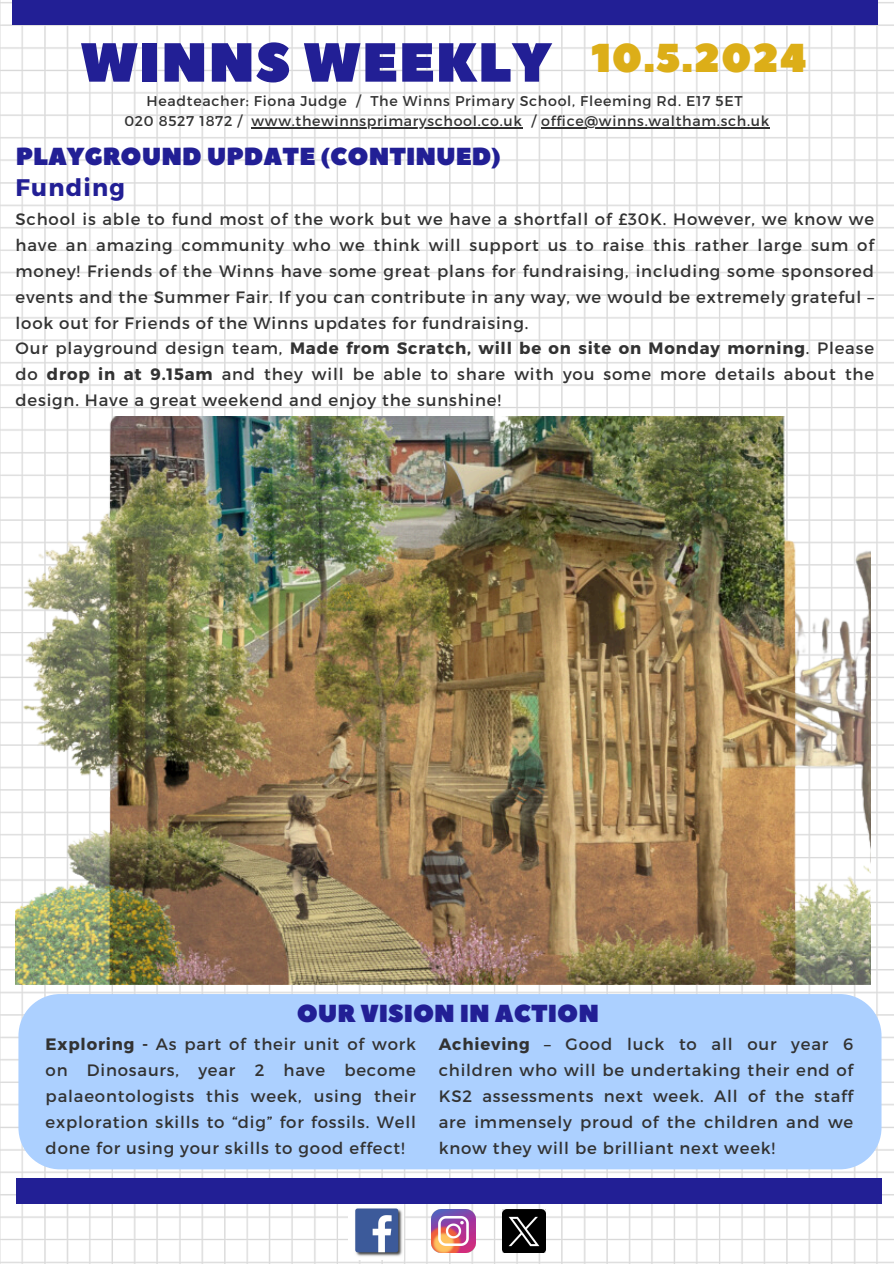
<style>
.page{position:relative;width:894px;height:1264px;background:#fff}
.page>*{position:absolute;margin:0;border:0;box-sizing:border-box;transform-origin:0 0}
.t1{font:54.9px "Peace Sans";letter-spacing:.02em;color:#221f95}
.t2{font:40.35px "Peace Sans";letter-spacing:.02em;color:#dcae18}
.t3{font:24.6px "Peace Sans";color:#221f95}
.t4{font:700 24px "Montserrat";letter-spacing:.05em;color:#221f95}
.t5{font:16.5px/26px "Montserrat";letter-spacing:.05em;color:#323232;text-align:justify}
.t6{font:14.25px "Montserrat";letter-spacing:.05em;color:#323232}
.s1{font-weight:700}
</style>
<div class="page">
<img style="left:0;top:0;width:893px;height:1263px">
<div style="left:12px;top:0;width:865px;height:25px;background:#221f95"></div>
<img style="left:348px;top:1203px;width:56px;height:55px">
<img style="left:431px;top:1209px;width:44px;height:43px">
<img style="left:502px;top:1209px;width:43px;height:43px">
<div style="left:16px;top:1178px;width:865px;height:25px;background:#221f95"></div>
<hr style="left:251px;top:127px;width:271px;height:2px;background:#323232">
<hr style="left:541px;top:127px;width:228px;height:2px;background:#323232">
<img style="left:16px;top:416px;width:854px;height:568px">
<div style="left:18px;top:994px;width:863px;height:175px;background:#acd0ff"></div>
<p class="t1" style="left:80px;top:26px;width:472px">WINNS WEEKLY</p>
<h1 class="t2" style="left:591px;top:31px;width:216px">10.5.2024</h1>
<h2 class="t6" style="left:146px;top:92px;width:597px">Headteacher: Fiona Judge / The Winns Primary School, Fleeming Rd. E17 5ET</h2>
<p class="t6" style="left:124px;top:112px;width:119px">020 8527 1872 /</p>
<p class="t6" style="left:251px;top:112px;width:519px">www.thewinnsprimaryschool.co.uk / office@winns.waltham.sch.uk</p>
<p class="t3" style="left:16px;top:140px;width:487px">PLAYGROUND UPDATE (CONTINUED)</p>
<h4 class="t4" style="left:16px;top:171px;width:111px">Funding</h4>
<h4 class="t5" style="left:16px;top:205px;width:859px;text-align:left">School is able to fund most of the work but we have a shortfall of £30K. However, we know we have an amazing community who we think will support us to raise this rather large sum of money! Friends of the Winns have some great plans for fundraising, including some sponsored events and the Summer Fair. If you can contribute in any way, we would be extremely grateful – look out for Friends of the Winns updates for fundraising.<br>Our playground design team, <span class="s1">Made from Scratch, will be on site on Monday morning</span>. Please do <span class="s1">drop in at 9.15am</span> and they will be able to share with you some more details about the design. Have a great weekend and enjoy the sunshine!</h4>
<h4 class="t3" style="left:296px;top:997px;width:304px">OUR VISION IN ACTION</h4>
<p class="t5" style="left:438px;top:1030px;width:416px"><span class="s1">Achieving</span> – Good luck to all our year 6 children who will be undertaking their end of KS2 assessments next week. All of the staff are immensely proud of the children and we know they will be brilliant next week!</p>
<h4 class="t5" style="left:46px;top:1030px;width:372px"><span class="s1">Exploring -</span> As part of their unit of work on Dinosaurs, year 2 have become palaeontologists this week, using their exploration skills to “dig” for fossils. Well done for using your skills to good effect!</h4>
</div>
